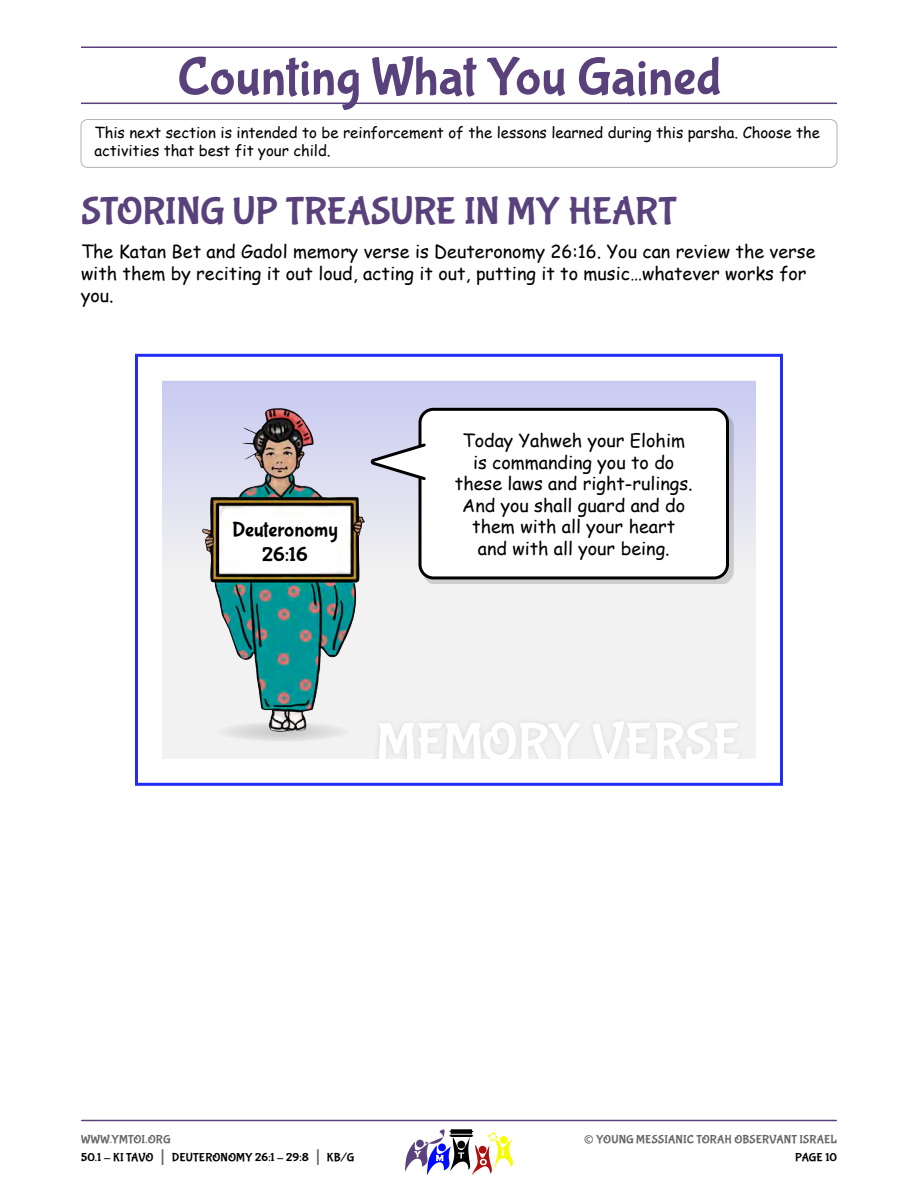
<style>
.page{position:relative;width:918px;height:1188px;background:#fff}
.page>*{position:absolute;margin:0;border:0;box-sizing:border-box;transform-origin:0 0}
.Section_Heading{font:54px "Bubblegum Sans";color:#59417c}
.t1{font:54px "Bubblegum Sans";color:#fff}
.Heading{font:39px "Bubblegum Sans";letter-spacing:-.01em;color:#59417c}
.t2{font:27px "Bubblegum Sans";color:#666}
.t3{font:21px/25.2px "Bubblegum Sans";color:#000;text-align:center}
.Body_Text{font:18px/21.6px "Comic Sans MS";color:#000}
.Body_Text_-_Instructions_Col__Width{font:15px/18px "Comic Sans MS";color:#000}
.t4{font:12px/18px "Bubblegum Sans";letter-spacing:.01em;color:#000}
.t5{font:12px "Bubblegum Sans";letter-spacing:.01em;color:#666}
.s1{color:#666}
.s2{font-size:21px;color:#666}
</style>
<div class="page">
<hr style="left:82px;top:1120px;width:754px;height:1px;background:#59417c">
<svg style="left:405px;top:1129px;width:108px;height:46px"></svg>
<hr style="left:81px;top:103px;width:756px;height:1px;background:#59417c">
<hr style="left:81px;top:46px;width:756px;height:2px;background:#59417c">
<div style="left:81px;top:119px;width:756px;height:49px;border:1px solid #b3b3b3;border-radius:7px"></div>
<div style="left:162px;top:381px;width:594px;height:378px;background:#f2f2f2"></div>
<div style="left:373px;top:716px;width:372px;height:43px;background:#e9e9e9"></div>
<div style="left:162px;top:381px;width:594px;height:189px;background:linear-gradient(to bottom,#c7c9f0,#efefef)"></div>
<svg style="left:216px;top:722px;width:135px;height:20px"></svg>
<div style="left:423px;top:413px;width:311px;height:171px;background:#000;opacity:.15"></div>
<div style="left:420px;top:409px;width:308px;height:169px;background:#fff;border-radius:14px"></div>
<div style="left:419px;top:408px;width:310px;height:171px;border:3px solid #000;border-radius:14px"></div>
<img style="left:201px;top:408px;width:164px;height:324px">
<svg style="left:369px;top:441px;width:57px;height:41px"></svg>
<div style="left:135px;top:354px;width:648px;height:432px;border:3px solid #222cf9"></div>
<p class="Section_Heading" style="left:177px;top:47px;width:546px">Counting What You Gained</p>
<p class="Body_Text_-_Instructions_Col__Width" style="left:94px;top:123px;width:727px">This next section is intended to be reinforcement of the lessons learned during this parsha. Choose the activities that best fit your child.</p>
<p class="Heading" style="left:81px;top:190px;width:597px">STORING UP TREASURE IN MY HEART</p>
<p class="Body_Text" style="left:81px;top:240px;width:736px">The Katan Bet and Gadol memory verse is Deuteronomy 26:16. You can review the verse with them by reciting it out loud, acting it out, putting it to music…whatever works for you.</p>
<p class="t3" style="left:232px;top:518px;width:107px">Deuteronomy<br>26:16</p>
<p class="Body_Text" style="left:455px;top:429px;width:239px;text-align:center">Today Yahweh your Elohim is commanding you to do these laws and right-rulings.<br>And you shall guard and do them with all your heart<br>and with all your being.</p>
<p class="t1" style="left:377px;top:713px;width:366px">MEMORY VERSE</p>
<p class="t4" style="left:81px;top:1131px;width:275px"><span class="s1">WWW.YMTOI.ORG<br></span>50.1 - KI TAVO <span class="s2">|</span> DEUTERONOMY 26:1 - 29:8 <span class="s2">|</span> KB/G</p>
<h3 class="t2" style="left:584px;top:1124px;width:12px">©</h3>
<p class="t5" style="left:596px;top:1133px;width:242px">YOUNG MESSIANIC TORAH OBSERVANT ISRAEL</p>
<p class="t4" style="left:795px;top:1149px;width:43px">PAGE 10</p>
</div>
